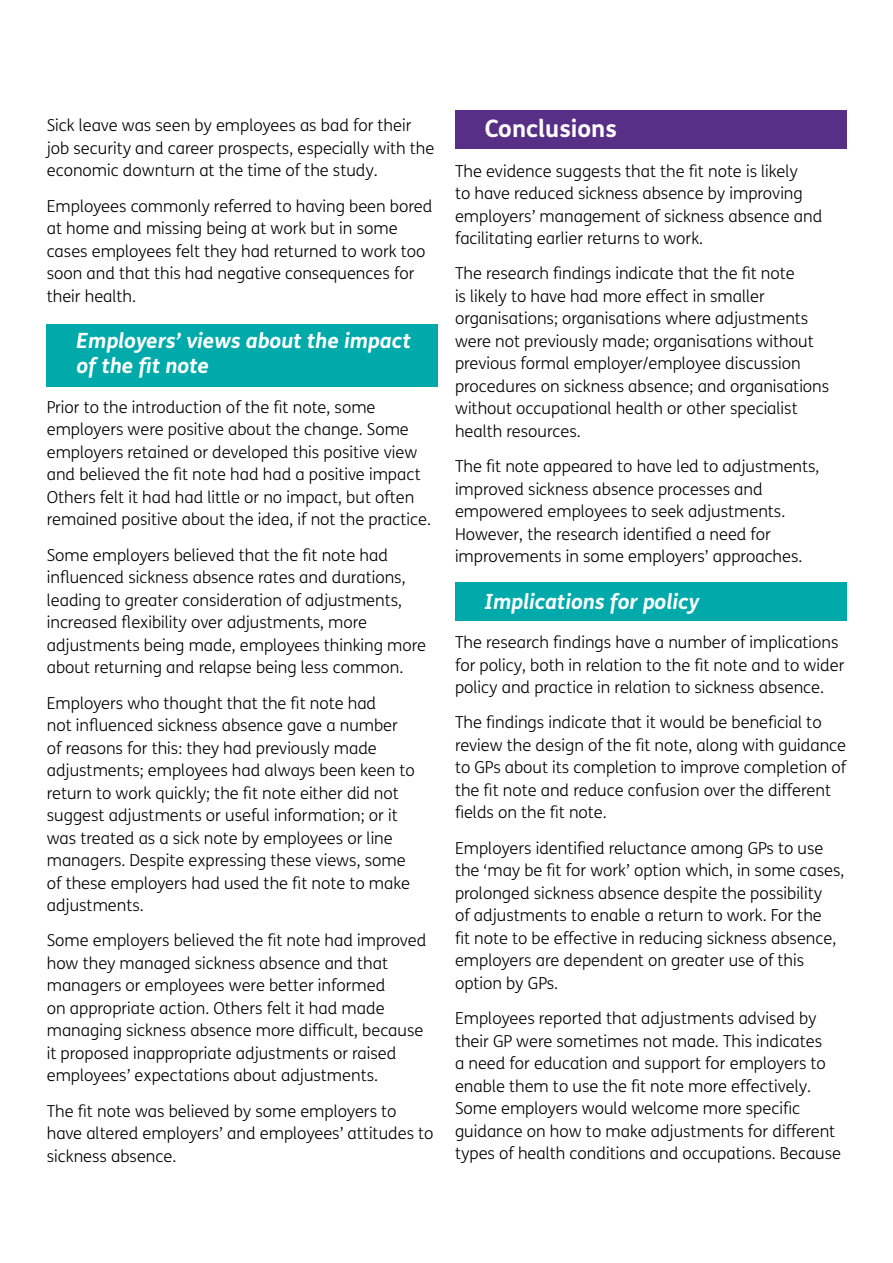
<style>
.page{position:relative;width:893px;height:1263px;background:#fff}
.page>*{position:absolute;margin:0;border:0;box-sizing:border-box;transform-origin:0 0}
.Section_head{font:700 24px "FS Me";color:#fff}
.Subsection_head{font:italic 700 21px/25.2px "FS Me";color:#fff}
.Main_text{font:300 16.5px/22.5px "FS Me";color:#000}
</style>
<div class="page">
<div style="left:455px;top:582px;width:391px;height:38px;background:#00aaab"></div>
<div style="left:47px;top:325px;width:391px;height:62px;background:#00aaab"></div>
<div style="left:455px;top:110px;width:391px;height:39px;background:#582f86"></div>
<p class="Main_text" style="left:47px;top:114px;width:389px">Sick leave was seen by employees as bad for their job security and career prospects, especially with the economic downturn at the time of the study.</p>
<p class="Main_text" style="left:47px;top:194px;width:387px">Employees commonly referred to having been bored at home and missing being at work but in some cases employees felt they had returned to work too soon and that this had negative consequences for their health.</p>
<p class="Subsection_head" style="left:77px;top:327px;width:336px">Employers’ views about the impact of the fit note</p>
<p class="Main_text" style="left:47px;top:395px;width:386px">Prior to the introduction of the fit note, some employers were positive about the change. Some employers retained or developed this positive view and believed the fit note had had a positive impact Others felt it had had little or no impact, but often remained positive about the idea, if not the practice.</p>
<p class="Main_text" style="left:47px;top:543px;width:381px">Some employers believed that the fit note had influenced sickness absence rates and durations, leading to greater consideration of adjustments, increased flexibility over adjustments, more adjustments being made, employees thinking more about returning and relapse being less common.</p>
<p class="Main_text" style="left:47px;top:691px;width:370px">Employers who thought that the fit note had<br>not influenced sickness absence gave a number of reasons for this: they had previously made adjustments; employees had always been keen to return to work quickly; the fit note either did not suggest adjustments or useful information; or it was treated as a sick note by employees or line managers. Despite expressing these views, some of these employers had used the fit note to make adjustments.</p>
<p class="Main_text" style="left:47px;top:929px;width:381px">Some employers believed the fit note had improved how they managed sickness absence and that managers or employees were better informed<br>on appropriate action. Others felt it had made managing sickness absence more difficult, because it proposed inappropriate adjustments or raised employees’ expectations about adjustments.</p>
<p class="Main_text" style="left:47px;top:1099px;width:388px">The fit note was believed by some employers to have altered employers’ and employees’ attitudes to sickness absence.</p>
<p class="Section_head" style="left:485px;top:110px;width:134px">Conclusions</p>
<p class="Main_text" style="left:455px;top:159px;width:369px">The evidence suggests that the fit note is likely<br>to have reduced sickness absence by improving employers’ management of sickness absence and facilitating earlier returns to work.</p>
<p class="Main_text" style="left:455px;top:262px;width:376px">The research findings indicate that the fit note<br>is likely to have had more effect in smaller organisations; organisations where adjustments were not previously made; organisations without previous formal employer/employee discussion procedures on sickness absence; and organisations without occupational health or other specialist health resources.</p>
<p class="Main_text" style="left:455px;top:455px;width:366px">The fit note appeared to have led to adjustments, improved sickness absence processes and empowered employees to seek adjustments.<br>However, the research identified a need for improvements in some employers’ approaches.</p>
<p class="Subsection_head" style="left:485px;top:587px;width:216px">Implications for policy</p>
<p class="Main_text" style="left:455px;top:631px;width:391px">The research findings have a number of implications for policy, both in relation to the fit note and to wider policy and practice in relation to sickness absence.</p>
<p class="Main_text" style="left:455px;top:711px;width:393px">The findings indicate that it would be beneficial to review the design of the fit note, along with guidance to GPs about its completion to improve completion of the fit note and reduce confusion over the different fields on the fit note.</p>
<p class="Main_text" style="left:455px;top:836px;width:391px">Employers identified reluctance among GPs to use the ‘may be fit for work’ option which, in some cases, prolonged sickness absence despite the possibility<br>of adjustments to enable a return to work. For the<br>fit note to be effective in reducing sickness absence, employers are dependent on greater use of this option by GPs.</p>
<p class="Main_text" style="left:455px;top:1006px;width:388px">Employees reported that adjustments advised by their GP were sometimes not made. This indicates<br>a need for education and support for employers to enable them to use the fit note more effectively.<br>Some employers would welcome more specific guidance on how to make adjustments for different types of health conditions and occupations. Because</p>
</div>
